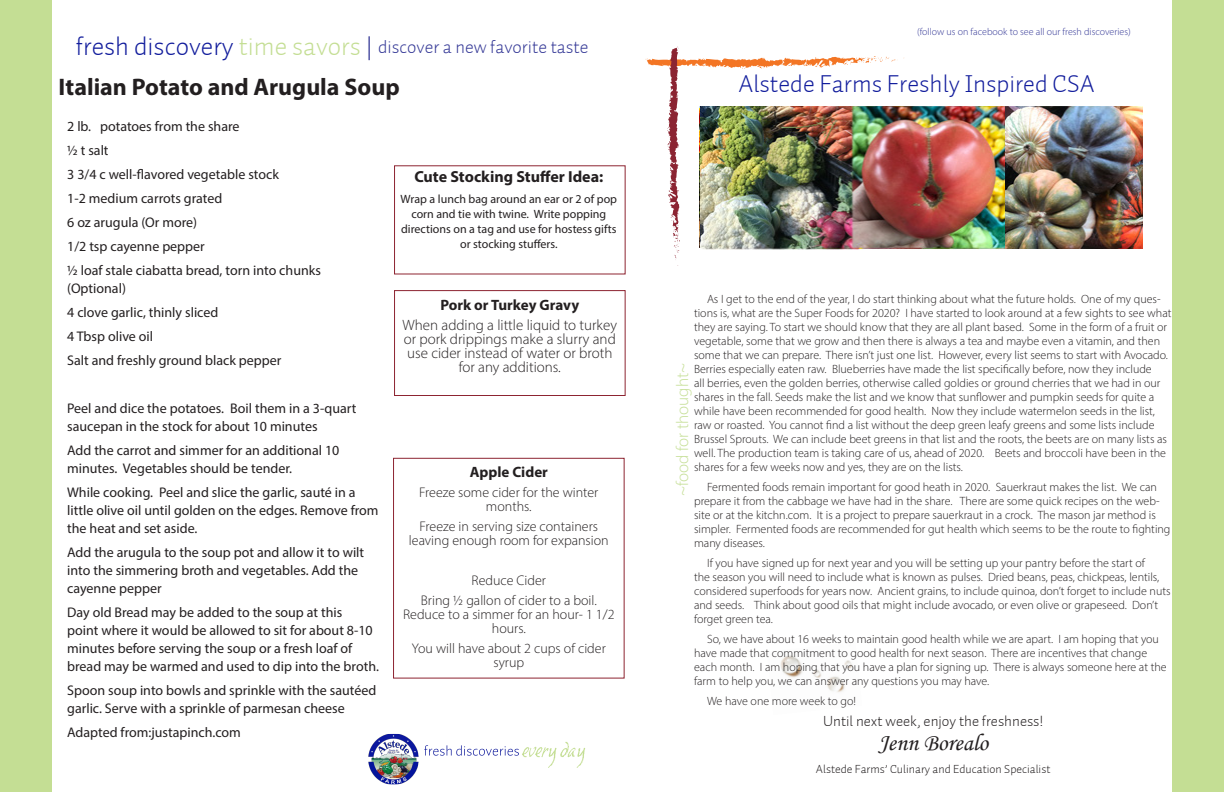
<style>
.page{position:relative;width:1224px;height:792px;background:#fff}
.page>*{position:absolute;margin:0;border:0;box-sizing:border-box;transform-origin:0 0}
.inVentiv_Default_Sty{font:300 25px "Auto 2";color:#111c9c}
.t1{font:700 24px "Myriad Pro";color:#231f20}
.t2{font:24px "Monotype Corsiva";color:#231f20}
.inVentiv_Default_Sty-2{font:300 18.5px "Auto 2";color:#323695}
.t3{font:300 17px "Myriad Pro";color:#c4de94}
.t4{font:700 16px "Myriad Pro";color:#231f20}
.t5{font:300 15px/14px "Myriad Pro";color:#231f20;text-align:center}
.t6{font:300 15px "Auto 2";color:#231f20}
.t7{font:700 15px "Myriad Pro";color:#231f20}
.t8{font:14px/18px "Myriad Pro";color:#231f20}
.t9{font:300 14px/14px "Myriad Pro";color:#231f20;text-align:center}
.t10{font:300 12px/14px "Myriad Pro";color:#231f20}
.t11{font:12px/15px "Myriad Pro";color:#231f20;text-align:center}
.t12{font:300 12px "Auto 2";color:#231f20}
.t13{font:300 10px "Myriad Pro";color:#323695}
.s1{font-size:26.5px;color:#111c9c}
.s2{font-size:26.5px;color:#c4de94}
.s3{font-size:26.5px}
</style>
<div class="page">
<img style="left:780px;top:655px;width:72px;height:37px">
<svg style="left:646px;top:47px;width:258px;height:219px"></svg>
<div style="left:1172px;top:0;width:52px;height:792px;background:#c4de94"></div>
<div style="left:0;top:0;width:52px;height:792px;background:#c4de94"></div>
<svg style="left:425px;top:742px;width:160px;height:26px"></svg>
<img style="left:368px;top:734px;width:51px;height:50px">
<div style="left:394px;top:290px;width:232px;height:106px;border:1px solid #8d2431"></div>
<img style="left:700px;top:106px;width:306px;height:160px">
<img style="left:1006px;top:106px;width:137px;height:143px">
<div style="left:393px;top:458px;width:232px;height:221px;border:1px solid #8d2431"></div>
<p class="inVentiv_Default_Sty-2" style="left:76px;top:35px;width:514px"><span class="s1">fresh discovery</span> <span class="s2">time savors</span> <span class="s3">|</span> discover a new favorite taste</p>
<p class="t1" style="left:59px;top:71px;width:343px">Italian Potato and Arugula Soup</p>
<p class="t8" style="left:67px;top:117px;width:174px">2 lb. potatoes from the share</p>
<p class="t8" style="left:67px;top:141px;width:43px">½ t salt</p>
<p class="t8" style="left:67px;top:165px;width:213px">3 3/4 c well-flavored vegetable stock</p>
<p class="t8" style="left:67px;top:189px;width:157px">1-2 medium carrots grated</p>
<p class="t8" style="left:67px;top:213px;width:132px">6 oz arugula (Or more)</p>
<p class="t8" style="left:67px;top:237px;width:139px">1/2 tsp cayenne pepper</p>
<p class="t8" style="left:67px;top:261px;width:255px">½ loaf stale ciabatta bread, torn into chunks (Optional)</p>
<p class="t8" style="left:67px;top:303px;width:153px">4 clove garlic, thinly sliced</p>
<p class="t8" style="left:67px;top:327px;width:87px">4 Tbsp olive oil</p>
<p class="t8" style="left:67px;top:351px;width:216px">Salt and freshly ground black pepper</p>
<p class="t8" style="left:67px;top:399px;width:291px">Peel and dice the potatoes. Boil them in a 3-quart saucepan in the stock for about 10 minutes</p>
<p class="t8" style="left:67px;top:441px;width:274px">Add the carrot and simmer for an additional 10 minutes. Vegetables should be tender.</p>
<p class="t8" style="left:67px;top:483px;width:313px">While cooking. Peel and slice the garlic, sauté in a little olive oil until golden on the edges. Remove from the heat and set aside.</p>
<p class="t8" style="left:67px;top:543px;width:299px">Add the arugula to the soup pot and allow it to wilt into the simmering broth and vegetables. Add the cayenne pepper</p>
<p class="t8" style="left:67px;top:603px;width:313px">Day old Bread may be added to the soup at this<br>point where it would be allowed to sit for about 8-10 minutes before serving the soup or a fresh loaf of bread may be warmed and used to dip into the broth.</p>
<p class="t8" style="left:67px;top:681px;width:311px">Spoon soup into bowls and sprinkle with the sautéed garlic. Serve with a sprinkle of parmesan cheese</p>
<p class="t8" style="left:67px;top:723px;width:175px">Adapted from:justapinch.com</p>
<p class="t4" style="left:414px;top:166px;width:190px">Cute Stocking Stuffer Idea:</p>
<p class="t11" style="left:401px;top:191px;width:218px">Wrap a lunch bag around an ear or 2 of pop corn and tie with twine. Write popping directions on a tag and use for hostess gifts or stocking stuffers.</p>
<p class="t7" style="left:440px;top:295px;width:140px">Pork or Turkey Gravy</p>
<p class="t5" style="left:403px;top:318px;width:216px">When adding a little liquid to turkey or pork drippings make a slurry and use cider instead of water or broth for any additions.</p>
<p class="t7" style="left:470px;top:462px;width:80px">Apple Cider</p>
<p class="t9" style="left:419px;top:485px;width:181px">Freeze some cider for the winter months.</p>
<p class="t9" style="left:409px;top:519px;width:201px">Freeze in serving size containers leaving enough room for expansion</p>
<p class="t9" style="left:472px;top:573px;width:76px">Reduce Cider</p>
<p class="t9" style="left:403px;top:593px;width:213px">Bring ½ gallon of cider to a boil.<br>Reduce to a simmer for an hour- 1 1/2 hours.</p>
<p class="t9" style="left:412px;top:641px;width:195px">You will have about 2 cups of cider syrup</p>
<p class="t13" style="left:917px;top:25px;width:215px">(follow us on facebook to see all our fresh discoveries)</p>
<p class="inVentiv_Default_Sty" style="left:739px;top:68px;width:358px">Alstede Farms Freshly Inspired CSA</p>
<p class="t10" style="left:694px;top:292px;width:479px;text-indent:13px">As I get to the end of the year, I do start thinking about what the future holds. One of my ques&shy;tions is, what are the Super Foods for 2020? I have started to look around at a few sights to see what they are saying. To start we should know that they are all plant based. Some in the form of a fruit or vegetable, some that we grow and then there is always a tea and maybe even a vitamin, and then some that we can prepare. There isn’t just one list. However, every list seems to start with Avocado.<br>Berries especially eaten raw. Blueberries have made the list specifically before, now they include<br>all berries, even the golden berries, otherwise called goldies or ground cherries that we had in our shares in the fall. Seeds make the list and we know that sunflower and pumpkin seeds for quite a while have been recommended for good health. Now they include watermelon seeds in the list, raw or roasted. You cannot find a list without the deep green leafy greens and some lists include Brussel Sprouts. We can include beet greens in that list and the roots, the beets are on many lists as well. The production team is taking care of us, ahead of 2020. Beets and broccoli have been in the shares for a few weeks now and yes, they are on the lists.</p>
<p class="t10" style="left:694px;top:480px;width:478px;text-indent:13px">Fermented foods remain important for good heath in 2020. Sauerkraut makes the list. We can prepare it from the cabbage we have had in the share. There are some quick recipes on the web&shy;site or at the kitchn.com. It is a project to prepare sauerkraut in a crock. The mason jar method is simpler. Fermented foods are recommended for gut health which seems to be the route to fighting many diseases.</p>
<p class="t10" style="left:694px;top:556px;width:478px;text-indent:13px">If you have signed up for next year and you will be setting up your pantry before the start of<br>the season you will need to include what is known as pulses. Dried beans, peas, chickpeas, lentils, considered superfoods for years now. Ancient grains, to include quinoa, don’t forget to include nuts and seeds. Think about good oils that might include avocado, or even olive or grapeseed. Don’t forget green tea.</p>
<p class="t10" style="left:694px;top:632px;width:474px;text-indent:13px">So, we have about 16 weeks to maintain good health while we are apart. I am hoping that you have made that commitment to good health for next season. There are incentives that change each month. I am hoping that you have a plan for signing up. There is always someone here at the farm to help you, we can answer any questions you may have.</p>
<p class="t10" style="left:707px;top:694px;width:150px">We have one more week to go!</p>
<p class="t3" style="left:672px;top:496px;width:135px;rotate:-90deg">~food for thought~</p>
<p class="t6" style="left:823px;top:711px;width:222px">Until next week, enjoy the freshness!</p>
<p class="t2" style="left:878px;top:728px;width:111px">Jenn Borealo</p>
<p class="t12" style="left:816px;top:761px;width:236px">Alstede Farms’ Culinary and Education Specialist</p>
</div>
